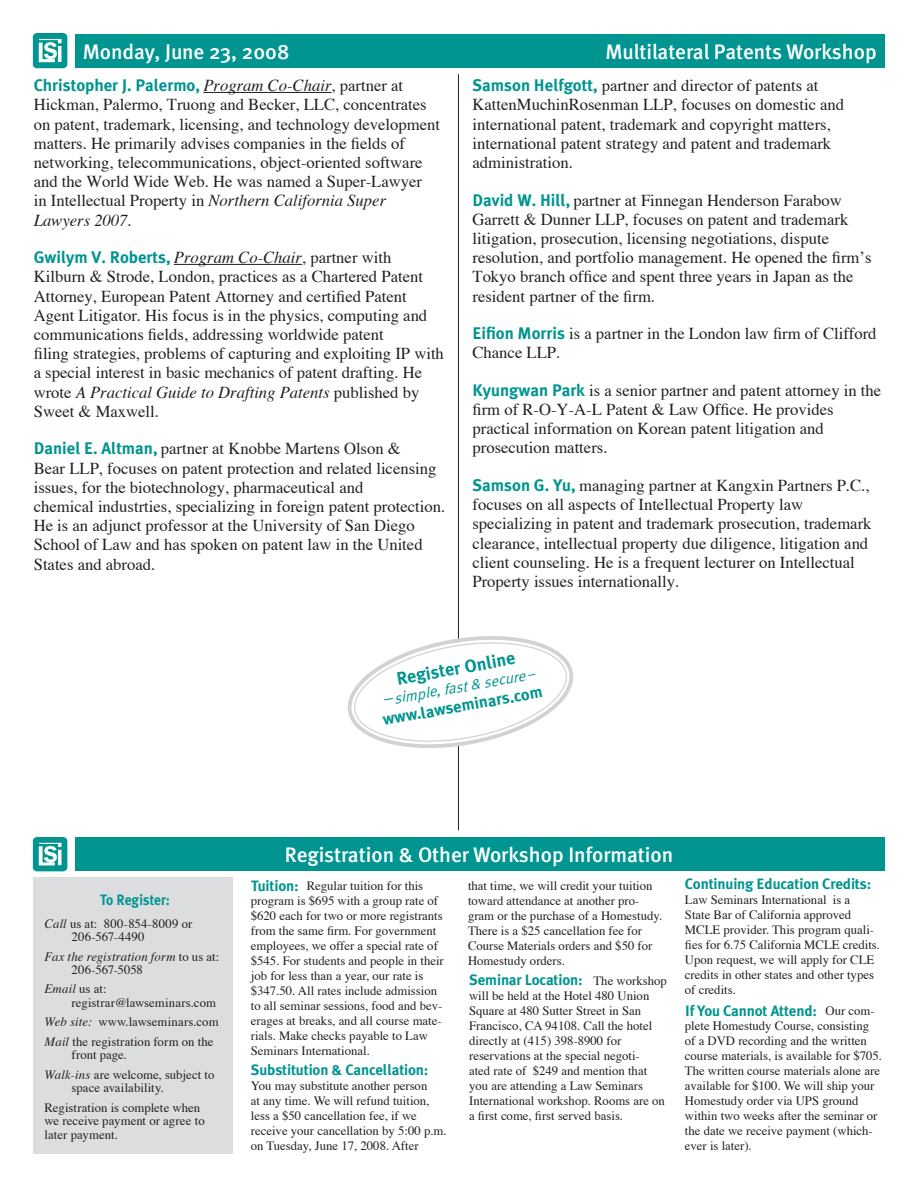
<style>
.page{position:relative;width:918px;height:1188px;background:#fff}
.page>*{position:absolute;margin:0;border:0;box-sizing:border-box;transform-origin:0 0}
.TitleH3{font:500 21px "Meta";color:#fff}
.EndDay{font:500 21px "Meta";color:#fff}
.t1{font:700 18px "Meta Plus";color:#009590}
.Bios{font:700 16.8px "Meta Plus";color:#009590}
.Bios-2{font:16.65px/19.2px "Times";color:#231f20}
.t2{font:700 16.5px "Meta Plus";color:#009590}
.When2{font:700 15px "Meta Plus";letter-spacing:-.01em;color:#009590}
.t3{font:italic 15px "Meta Normal";color:#009590}
.When2-2{font:700 15px "Meta Plus";letter-spacing:-.01em;color:#009590;scale:.91 1}
.TuitionText{font:12.75px/15px "Times";color:#231f20}
.SubCanText{font:12.75px/15px "Times";color:#231f20}
.LocationText{font:12.75px/15px "Times";color:#231f20}
.HomeStudyText{font:12.75px/15px "Times";color:#231f20}
.CreditsText{font:12.75px/15px "Times";color:#231f20}
.t4{font:italic 12.75px/13.5px "Times";letter-spacing:.01em;color:#231f20}
.s1{font-family:"Times";font-weight:400;font-style:italic;font-size:16.65px;color:#231f20}
.s2{font-family:"Times";font-weight:400;font-size:16.65px;color:#231f20}
.s3{font-style:italic}
.s4{font-family:"Meta Plus";font-weight:700;font-size:16.8px;color:#009590}
.s5{font-style:normal;font-size:18px}
.s6{font-style:normal}
</style>
<div class="page">
<div style="left:74px;top:34px;width:810px;height:34px;background:#009590"></div>
<hr style="left:458px;top:74px;width:1px;height:756px;background:#231f20">
<hr style="left:203px;top:92px;width:129px;height:1px;background:#231f20">
<hr style="left:174px;top:264px;width:128px;height:1px;background:#231f20">
<div style="left:34px;top:878px;width:199px;height:276px;background:#dcdddf"></div>
<div style="left:74px;top:837px;width:810px;height:34px;background:#009590"></div>
<svg style="left:347px;top:636px;width:226px;height:112px"></svg>
<img style="left:32px;top:34px;width:36px;height:35px">
<img style="left:32px;top:837px;width:36px;height:35px">
<p class="EndDay" style="left:83px;top:39px;width:208px">Monday, June 23, 2008</p>
<p class="TitleH3" style="left:606px;top:39px;width:273px">Multilateral Patents Workshop</p>
<p class="Bios" style="left:34px;top:76px;width:371px">Christopher J. Palermo, <span class="s1">Program Co-Chair</span><span class="s2">, partner at</span></p>
<p class="Bios-2" style="left:34px;top:94px;width:408px">Hickman, Palermo, Truong and Becker, LLC, concentrates on patent, trademark, licensing, and technology development matters. He primarily advises companies in the fields of networking, telecommunications, object-oriented software and the World Wide Web. He was named a Super-Lawyer<br>in Intellectual Property in <span class="s3">Northern California Super Lawyers 2007.</span></p>
<p class="Bios" style="left:34px;top:248px;width:359px">Gwilym V. Roberts, <span class="s1">Program Co-Chair</span><span class="s2">, partner with</span></p>
<p class="Bios-2" style="left:34px;top:266px;width:412px">Kilburn &amp; Strode, London, practices as a Chartered Patent Attorney, European Patent Attorney and certified Patent Agent Litigator. His focus is in the physics, computing and communications fields, addressing worldwide patent<br>filing strategies, problems of capturing and exploiting IP with a special interest in basic mechanics of patent drafting. He wrote <span class="s3">A Practical Guide to Drafting Patents</span> published by Sweet &amp; Maxwell.</p>
<p class="Bios-2" style="left:34px;top:438px;width:413px"><span class="s4">Daniel E. Altman,</span> partner at Knobbe Martens Olson &amp;<br>Bear LLP, focuses on patent protection and related licensing issues, for the biotechnology, pharmaceutical and<br>chemical industrties, specializing in foreign patent protection.<br>He is an adjunct professor at the University of San Diego School of Law and has spoken on patent law in the United States and abroad.</p>
<p class="Bios-2" style="left:472px;top:75px;width:373px"><span class="s4">Samson Helfgott,</span> partner and director of patents at KattenMuchinRosenman LLP, focuses on domestic and international patent, trademark and copyright matters, international patent strategy and patent and trademark administration.</p>
<p class="Bios-2" style="left:472px;top:189px;width:401px"><span class="s4">David W. Hill,</span> partner at Finnegan Henderson Farabow Garrett &amp; Dunner LLP, focuses on patent and trademark litigation, prosecution, licensing negotiations, dispute resolution, and portfolio management. He opened the firm’s Tokyo branch office and spent three years in Japan as the resident partner of the firm.</p>
<p class="Bios-2" style="left:472px;top:322px;width:406px"><span class="s4">Eifion Morris</span> is a partner in the London law firm of Clifford<br>Chance LLP.</p>
<p class="Bios-2" style="left:472px;top:379px;width:410px"><span class="s4">Kyungwan Park</span> is a senior partner and patent attorney in the firm of R-O-Y-A-L Patent &amp; Law Office. He provides practical information on Korean patent litigation and prosecution matters.</p>
<p class="Bios-2" style="left:472px;top:474px;width:401px"><span class="s4">Samson G. Yu,</span> managing partner at Kangxin Partners P.C., focuses on all aspects of Intellectual Property law specializing in patent and trademark prosecution, trademark clearance, intellectual property due diligence, litigation and client counseling. He is a frequent lecturer on Intellectual Property issues internationally.</p>
<p class="t1" style="left:395px;top:668px;width:122px;rotate:-10deg">Register Online</p>
<p class="t3" style="left:382px;top:692px;width:155px;rotate:-10deg"><span class="s5">–</span>simple, fast &amp; secure–</p>
<p class="t2" style="left:381px;top:710px;width:164px;rotate:-10deg">www.lawseminars.com</p>
<p class="When2-2" style="left:100px;top:891px;width:78px">To Register:</p>
<p class="TuitionText" style="left:72px;top:915px;width:122px;line-height:13.5px;text-indent:-27px"><span class="s3">Call</span> us at: 800-854-8009 or<br>206-567-4490</p>
<p class="t4" style="left:72px;top:949px;width:149px;text-indent:-27px">Fax the registration form <span class="s6">to us at:<br>206-567-5058</span></p>
<p class="TuitionText" style="left:72px;top:981px;width:146px;line-height:13.5px;text-indent:-27px"><span class="s3">Email</span> us at: registrar@lawseminars.com</p>
<p class="TuitionText" style="left:45px;top:1014px;width:176px"><span class="s3">Web site:</span> www.lawseminars.com</p>
<p class="TuitionText" style="left:72px;top:1034px;width:144px;line-height:13.5px;text-indent:-27px"><span class="s3">Mail</span> the registration form on the front page.</p>
<p class="TuitionText" style="left:72px;top:1067px;width:144px;line-height:13.5px;text-indent:-27px"><span class="s3">Walk-ins</span> are welcome, subject to space availability.</p>
<p class="TuitionText" style="left:45px;top:1100px;width:162px;line-height:13.5px">Registration is complete when we receive payment or agree to later payment.</p>
<p class="TitleH3" style="left:285px;top:843px;width:390px">Registration &amp; Other Workshop Information</p>
<p class="When2" style="left:251px;top:877px;width:49px">Tuition:</p>
<p class="TuitionText" style="left:251px;top:877px;width:195px;text-indent:56px">Regular tuition for this program is $695 with a group rate of $620 each for two or more registrants from the same firm. For government employees, we offer a special rate of $545. For students and people in their job for less than a year, our rate is $347.50. All rates include admission to all seminar sessions, food and bev&shy;erages at breaks, and all course mate&shy;rials. Make checks payable to Law Seminars International.</p>
<p class="When2" style="left:251px;top:1061px;width:179px">Substitution &amp; Cancellation:</p>
<p class="SubCanText" style="left:251px;top:1077px;width:197px">You may substitute another person<br>at any time. We will refund tuition, less a $50 cancellation fee, if we receive your cancellation by 5:00 p.m. on Tuesday, June 17, 2008. After</p>
<p class="SubCanText" style="left:468px;top:877px;width:196px">that time, we will credit your tuition toward attendance at another pro&shy;gram or the purchase of a Homestudy.<br>There is a $25 cancellation fee for<br>Course Materials orders and $50 for<br>Homestudy orders.</p>
<p class="When2" style="left:469px;top:971px;width:115px">Seminar Location:</p>
<p class="LocationText" style="left:469px;top:972px;width:199px;text-indent:124px">The workshop will be held at the Hotel 480 Union<br>Square at 480 Sutter Street in San<br>Francisco, CA 94108. Call the hotel directly at (415) 398-8900 for reservations at the special negoti-<br>ated rate of $249 and mention that you are attending a Law Seminars<br>International workshop. Rooms are on a first come, first served basis.</p>
<p class="When2" style="left:685px;top:876px;width:188px">Continuing Education Credits:</p>
<p class="CreditsText" style="left:685px;top:891px;width:197px">Law Seminars International is a<br>State Bar of California approved<br>MCLE provider. This program quali&shy;fies for 6.75 California MCLE credits.<br>Upon request, we will apply for CLE credits in other states and other types of credits.</p>
<p class="When2" style="left:685px;top:1002px;width:133px">If You Cannot Attend:</p>
<p class="HomeStudyText" style="left:685px;top:1002px;width:199px;text-indent:141px">Our com&shy;plete Homestudy Course, consisting of a DVD recording and the written course materials, is available for $705.<br>The written course materials alone are available for $100. We will ship your<br>Homestudy order via UPS ground within two weeks after the seminar or the date we receive payment (which&shy;ever is later).</p>
</div>
